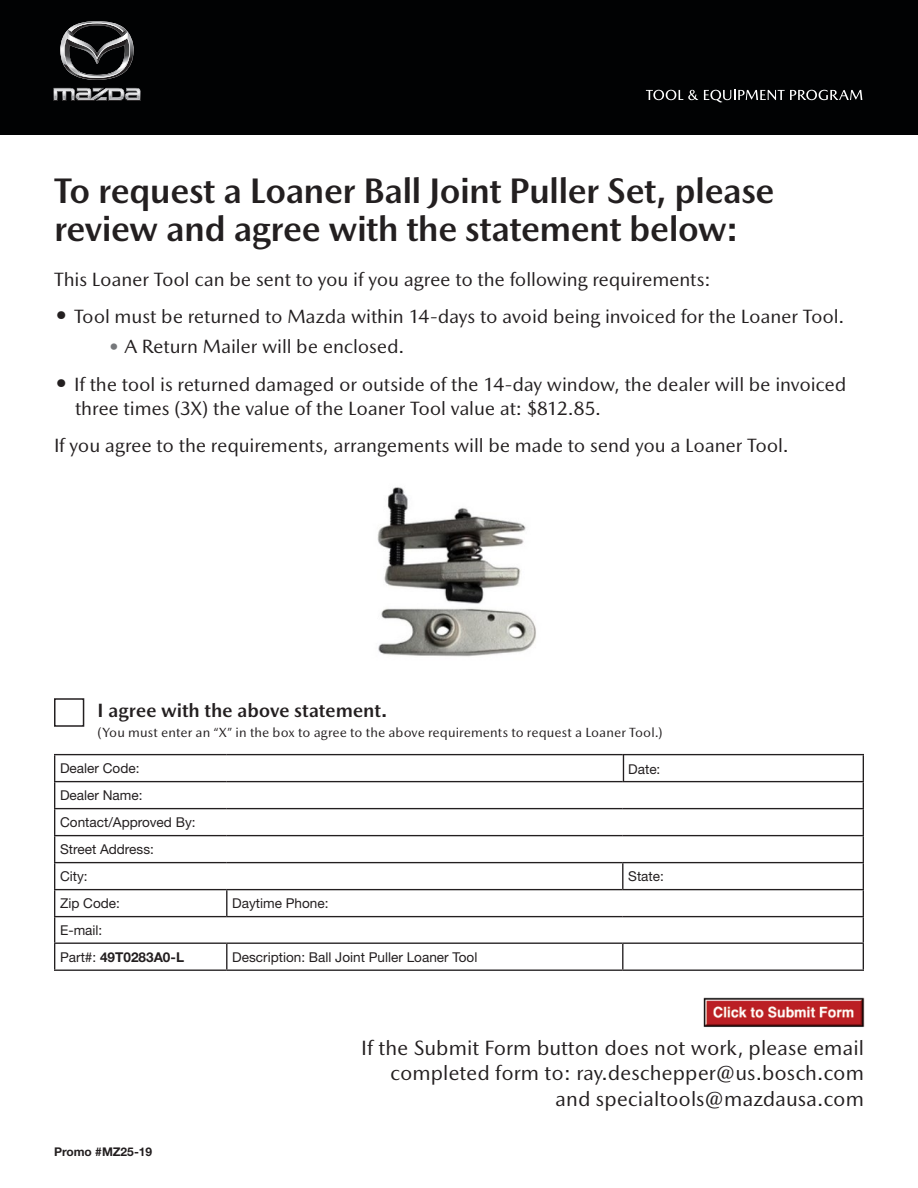
<style>
.page{position:relative;width:918px;height:1188px;background:#fff}
.page>*{position:absolute;margin:0;border:0;box-sizing:border-box;transform-origin:0 0}
.t1{font:700 36px/39px "Mazda Type";letter-spacing:-.02em;color:#231f20}
.t2{font:21px/25.5px "Mazda Type";color:#231f20;text-align:right}
.t3{font:19.5px/24px "Mazda Type";letter-spacing:-.01em;color:#231f20}
.t4{font:700 19.5px "Mazda Type";letter-spacing:-.005em;color:#231f20}
.t5{font:13.65px "Helvetica Neue LT Pro";color:#231f20}
.t6{font:700 13.65px "Helvetica Neue LT Pro";color:#231f20}
.t7{font:13.5px "Mazda Type";letter-spacing:.005em;color:#231f20}
.t8{font:700 12px "Helvetica Neue LT Pro";color:#231f20}
.s1{font-weight:700;font-size:24px}
.s2{color:#76787b}
.s3{font-weight:400}
</style>
<div class="page">
<div style="left:0;top:0;width:918px;height:135px;background:#010203"></div>
<svg style="left:53px;top:88px;width:88px;height:13px"></svg>
<svg style="left:60px;top:21px;width:74px;height:59px"></svg>
<svg style="left:646px;top:90px;width:52px;height:10px"></svg>
<svg style="left:704px;top:90px;width:158px;height:13px"></svg>
<hr style="left:54px;top:970px;width:173px;height:1px;background:#231f20">
<hr style="left:54px;top:754px;width:173px;height:1px;background:#231f20">
<hr style="left:227px;top:754px;width:396px;height:1px;background:#231f20">
<hr style="left:54px;top:781px;width:173px;height:1px;background:#231f20">
<hr style="left:227px;top:781px;width:396px;height:1px;background:#231f20">
<hr style="left:623px;top:781px;width:241px;height:1px;background:#231f20">
<hr style="left:54px;top:808px;width:173px;height:1px;background:#231f20">
<hr style="left:227px;top:808px;width:396px;height:1px;background:#231f20">
<hr style="left:623px;top:808px;width:241px;height:1px;background:#231f20">
<hr style="left:54px;top:835px;width:173px;height:1px;background:#231f20">
<hr style="left:227px;top:835px;width:396px;height:1px;background:#231f20">
<hr style="left:623px;top:835px;width:241px;height:1px;background:#231f20">
<hr style="left:623px;top:862px;width:241px;height:1px;background:#231f20">
<hr style="left:54px;top:862px;width:173px;height:1px;background:#231f20">
<hr style="left:227px;top:862px;width:396px;height:1px;background:#231f20">
<svg style="left:622px;top:863px;width:1px;height:26px"></svg>
<hr style="left:54px;top:889px;width:173px;height:1px;background:#231f20">
<hr style="left:227px;top:889px;width:396px;height:1px;background:#231f20">
<svg style="left:226px;top:890px;width:1px;height:26px"></svg>
<hr style="left:623px;top:889px;width:241px;height:1px;background:#231f20">
<hr style="left:54px;top:916px;width:173px;height:1px;background:#231f20">
<svg style="left:54px;top:755px;width:1px;height:215px"></svg>
<hr style="left:227px;top:916px;width:396px;height:1px;background:#231f20">
<hr style="left:623px;top:916px;width:241px;height:1px;background:#231f20">
<hr style="left:54px;top:943px;width:173px;height:1px;background:#231f20">
<hr style="left:623px;top:754px;width:241px;height:1px;background:#231f20">
<hr style="left:227px;top:943px;width:396px;height:1px;background:#231f20">
<svg style="left:226px;top:944px;width:1px;height:26px"></svg>
<svg style="left:622px;top:944px;width:1px;height:26px"></svg>
<hr style="left:227px;top:970px;width:396px;height:1px;background:#231f20">
<hr style="left:623px;top:943px;width:241px;height:1px;background:#231f20">
<svg style="left:863px;top:755px;width:1px;height:215px"></svg>
<hr style="left:623px;top:970px;width:241px;height:1px;background:#231f20">
<svg style="left:623px;top:755px;width:1px;height:26px"></svg>
<img style="left:703px;top:997px;width:162px;height:30px">
<div style="left:54px;top:698px;width:30px;height:29px;border:2px solid #231f20"></div>
<img style="left:377px;top:487px;width:159px;height:170px">
<p class="t1" style="left:54px;top:170px;width:722px">To request a Loaner Ball Joint Puller Set, please review and agree with the statement below:</p>
<p class="t3" style="left:54px;top:267px;width:658px">This Loaner Tool can be sent to you if you agree to the following requirements:</p>
<p class="t3" style="left:54px;top:304px;width:792px"><span class="s1">•</span> Tool must be returned to Mazda within 14-days to avoid being invoiced for the Loaner Tool.</p>
<p class="t3" style="left:108px;top:334px;width:298px"><span class="s2">•</span> A Return Mailer will be enclosed.</p>
<p class="t3" style="left:75px;top:372px;width:773px;text-indent:-21px"><span class="s1">•</span> If the tool is returned damaged or outside of the 14-day window, the dealer will be invoiced three times (3X) the value of the Loaner Tool value at: $812.85.</p>
<p class="t3" style="left:54px;top:433px;width:736px">If you agree to the requirements, arrangements will be made to send you a Loaner Tool.</p>
<p class="t4" style="left:98px;top:699px;width:291px">I agree with the above statement.</p>
<p class="t7" style="left:98px;top:724px;width:567px">(You must enter an “X” in the box to agree to the above requirements to request a Loaner Tool.)</p>
<p class="t5" style="left:60px;top:760px;width:81px">Dealer Code:</p>
<p class="t5" style="left:628px;top:761px;width:34px">Date:</p>
<p class="t5" style="left:60px;top:787px;width:84px">Dealer Name:</p>
<p class="t5" style="left:60px;top:814px;width:137px">Contact/Approved By:</p>
<p class="t5" style="left:60px;top:841px;width:95px">Street Address:</p>
<p class="t5" style="left:60px;top:868px;width:29px">City:</p>
<p class="t5" style="left:628px;top:868px;width:37px">State:</p>
<p class="t5" style="left:60px;top:895px;width:61px">Zip Code:</p>
<p class="t5" style="left:232px;top:895px;width:98px">Daytime Phone:</p>
<p class="t5" style="left:60px;top:921px;width:44px">E-mail:</p>
<p class="t6" style="left:60px;top:948px;width:125px"><span class="s3">Part#:</span> 49T0283A0-L</p>
<p class="t5" style="left:232px;top:948px;width:247px">Description: Ball Joint Puller Loaner Tool</p>
<p class="t8" style="left:54px;top:1144px;width:100px">Promo #MZ25-19</p>
<p class="t2" style="left:361px;top:1035px;width:504px">If the Submit Form button does not work, please email completed form to: ray.deschepper@us.bosch.com and specialtools@mazdausa.com</p>
</div>
